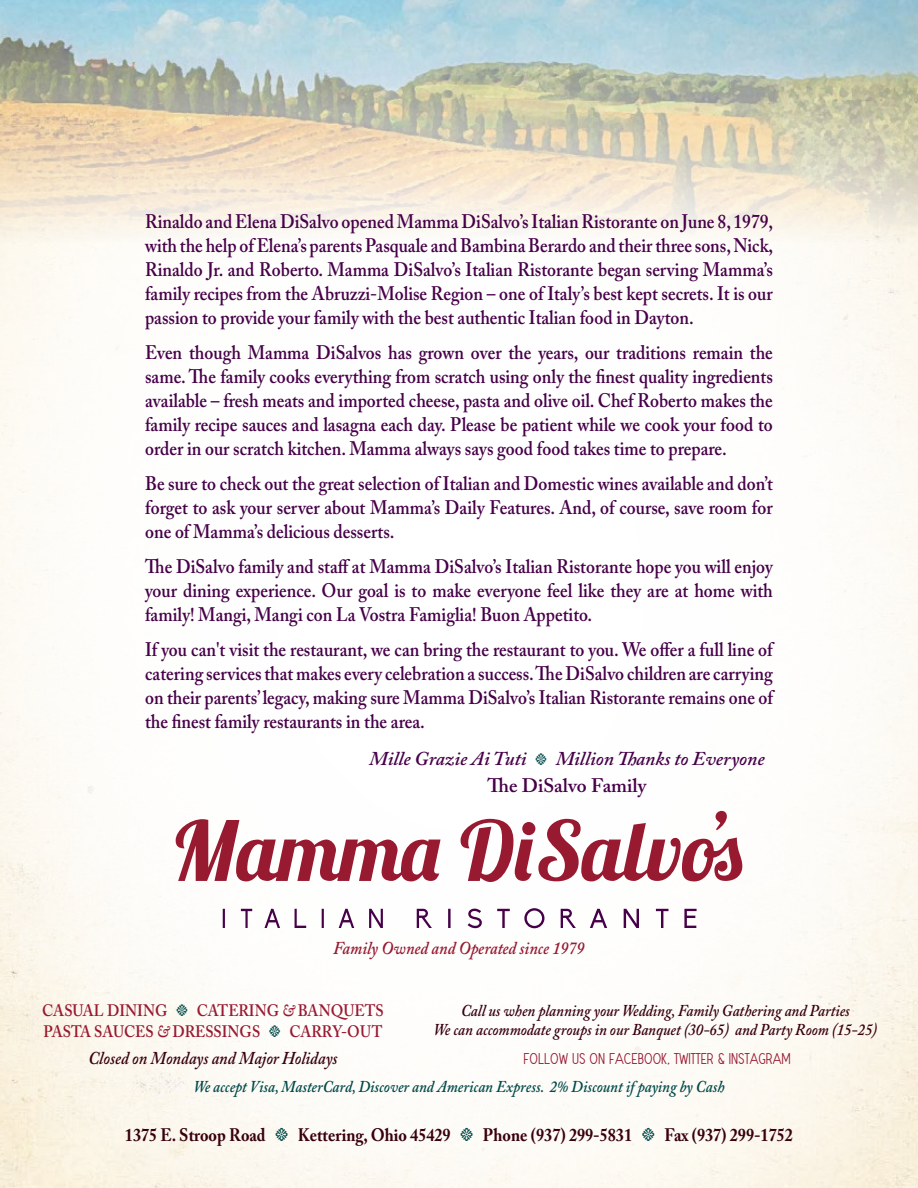
<style>
.page{position:relative;width:918px;height:1188px;background:#fff}
.page>*{position:absolute;margin:0;border:0;box-sizing:border-box;transform-origin:0 0}
.paragraph_text{font:600 19.5px/24px "Adobe Caslon Pro";color:#470149;text-align:justify;scale:.9 1}
.paragraph_text-2{font:italic 600 19.5px "Adobe Caslon Pro";color:#470149}
.paragraph_text-3{font:600 19.5px "Adobe Caslon Pro";color:#470149}
.t1{font:700 18px "Adobe Caslon Pro";color:#39000e;scale:.9 1}
.t2{font:italic 600 18px "Adobe Caslon Pro";color:#981a31;scale:.9 1}
.t3{font:italic 600 18px "Adobe Caslon Pro";color:#39000e;scale:.9 1}
.t4{font:italic 600 16.5px "Adobe Caslon Pro";color:#39000e;scale:.9 1}
.t5{font:italic 600 16.5px "Adobe Caslon Pro";color:#004a49;scale:.9 1}
.t6{font:600 16.5px "Adobe Caslon Pro";color:#981a31;scale:.9 1}
.t7{font:13.5px "Vintage Avalanche";color:#981a31}
.s1{font-style:normal;font-size:12px;color:#004a49}
.s2{font-size:12px;color:#004a49}
.s3{font-style:italic}
.s4{font-weight:600;font-size:13.5px;color:#004a49}
</style>
<div class="page">
<img style="left:0;top:0;width:918px;height:243px">
<svg style="left:176px;top:811px;width:566px;height:71px"></svg>
<svg style="left:223px;top:908px;width:474px;height:20px"></svg>
<p class="paragraph_text" style="left:145px;top:210px;width:700px">Rinaldo and Elena DiSalvo opened Mamma DiSalvo’s Italian Ristorante on June 8, 1979, with the help of Elena’s parents Pasquale and Bambina Berardo and their three sons, Nick, Rinaldo Jr. and Roberto. Mamma DiSalvo’s Italian Ristorante began serving Mamma’s family recipes from the Abruzzi-Molise Region – one of Italy’s best kept secrets. It is our passion to provide your family with the best authentic Italian food in Dayton.</p>
<p class="paragraph_text" style="left:145px;top:340px;width:699px">Even though Mamma DiSalvos has grown over the years, our traditions remain the same. The family cooks everything from scratch using only the finest quality ingredients available – fresh meats and imported cheese, pasta and olive oil. Chef Roberto makes the family recipe sauces and lasagna each day. Please be patient while we cook your food to order in our scratch kitchen. Mamma always says good food takes time to prepare.</p>
<p class="paragraph_text" style="left:145px;top:471px;width:699px">Be sure to check out the great selection of Italian and Domestic wines available and don’t forget to ask your server about Mamma’s Daily Features. And, of course, save room for one of Mamma’s delicious desserts.</p>
<p class="paragraph_text" style="left:145px;top:554px;width:699px">The DiSalvo family and staff at Mamma DiSalvo’s Italian Ristorante hope you will enjoy your dining experience. Our goal is to make everyone feel like they are at home with family! Mangi, Mangi con La Vostra Famiglia! Buon Appetito.</p>
<p class="paragraph_text" style="left:145px;top:637px;width:699px">If you can't visit the restaurant, we can bring the restaurant to you. We offer a full line of catering services that makes every celebration a success. The DiSalvo children are carrying on their parents’ legacy, making sure Mamma DiSalvo’s Italian Ristorante remains one of the finest family restaurants in the area.</p>
<p class="paragraph_text-2" style="left:369px;top:747px;width:397px">Mille Grazie Ai Tuti <span class="s1">t</span> Million Thanks to Everyone</p>
<p class="paragraph_text-3" style="left:488px;top:774px;width:160px">The DiSalvo Family</p>
<p class="t2" style="left:333px;top:937px;width:281px">Family Owned and Operated since 1979</p>
<p class="t6" style="left:42px;top:1000px;width:381px">CASUAL DINING <span class="s2">t</span> CATERING <span class="s3">&amp;</span> BANQUETS</p>
<p class="t4" style="left:461px;top:1000px;width:434px">Call us when planning your Wedding, Family Gathering and Parties</p>
<p class="t6" style="left:44px;top:1021px;width:378px">PASTA SAUCES <span class="s3">&amp;</span> DRESSINGS <span class="s2">t</span> CARRY-OUT</p>
<p class="t4" style="left:434px;top:1020px;width:495px">We can accommodate groups in our Banquet (30-65) and Party Room (15-25)</p>
<p class="t3" style="left:88px;top:1048px;width:278px">Closed on Mondays and Major Holidays</p>
<p class="t7" style="left:523px;top:1052px;width:269px">FOLLOW US ON FACEBOOK, TWITTER &amp; INSTAGRAM</p>
<p class="t5" style="left:193px;top:1077px;width:592px">We accept Visa, MasterCard, Discover and American Express. 2% Discount if paying by Cash</p>
<p class="t1" style="left:125px;top:1124px;width:744px">1375 E. Stroop Road <span class="s4">t</span> Kettering, Ohio 45429 <span class="s4">t</span> Phone (937) 299-5831 <span class="s4">t</span> Fax (937) 299-1752</p>
</div>
